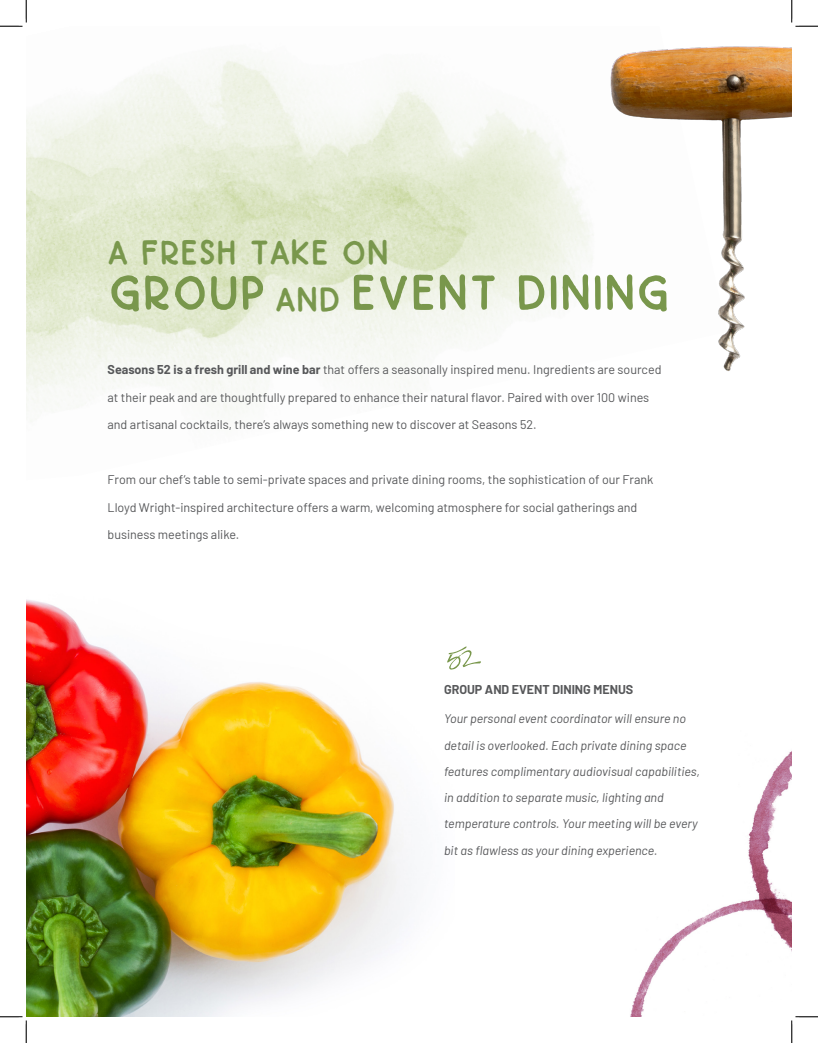
<style>
.page{position:relative;width:818px;height:1043px;background:#fff}
.page>*{position:absolute;margin:0;border:0;box-sizing:border-box;transform-origin:0 0}
.t1{font:700 62.5px "Seasons 52 bold";letter-spacing:-.02em;color:#79974c}
.t2{font:700 43.75px "Seasons 52 bold";letter-spacing:-.02em;color:#79974c}
.t3{font:12.5px "Barlow";color:#57585a}
.t4{font:italic 12.5px/26.2px "Barlow";color:#57585a}
.t5{font:700 12.5px "Barlow";color:#57585a}
.s1{font-size:43.75px}
.s2{font-weight:700}
</style>
<div class="page">
<img style="left:26px;top:58px;width:567px;height:364px">
<img style="left:610px;top:46px;width:181px;height:325px">
<img style="left:630px;top:904px;width:103px;height:112px">
<img style="left:733px;top:751px;width:58px;height:197px">
<svg style="left:454px;top:646px;width:27px;height:23px"></svg>
<img style="left:26px;top:599px;width:428px;height:417px">
<svg style="left:0;top:0;width:27px;height:27px"></svg>
<svg style="left:0;top:1015px;width:27px;height:27px"></svg>
<svg style="left:791px;top:0;width:27px;height:27px"></svg>
<svg style="left:791px;top:1016px;width:27px;height:26px"></svg>
<p class="t2" style="left:107px;top:233px;width:284px">A FRESH TAKE ON</p>
<p class="t1" style="left:107px;top:266px;width:564px">GROUP <span class="s1">AND</span> EVENT DINING</p>
<p class="t3" style="left:108px;top:361px;width:555px"><span class="s2">Seasons 52 is a fresh grill and wine bar</span> that offers a seasonally inspired menu. Ingredients are sourced</p>
<p class="t3" style="left:108px;top:388px;width:543px">at their peak and are thoughtfully prepared to enhance their natural flavor. Paired with over 100 wines</p>
<p class="t3" style="left:108px;top:416px;width:430px">and artisanal cocktails, there’s always something new to discover at Seasons 52.</p>
<p class="t3" style="left:108px;top:471px;width:547px">From our chef’s table to semi-private spaces and private dining rooms, the sophistication of our Frank</p>
<p class="t3" style="left:108px;top:498px;width:531px">Lloyd Wright-inspired architecture offers a warm, welcoming atmosphere for social gatherings and</p>
<p class="t3" style="left:108px;top:526px;width:133px">business meetings alike.</p>
<p class="t5" style="left:444px;top:680px;width:191px">GROUP AND EVENT DINING MENUS</p>
<p class="t4" style="left:444px;top:704px;width:257px">Your personal event coordinator will ensure no detail is overlooked. Each private dining space features complimentary audiovisual capabilities, in addition to separate music, lighting and temperature controls. Your meeting will be every bit as flawless as your dining experience.</p>
</div>
